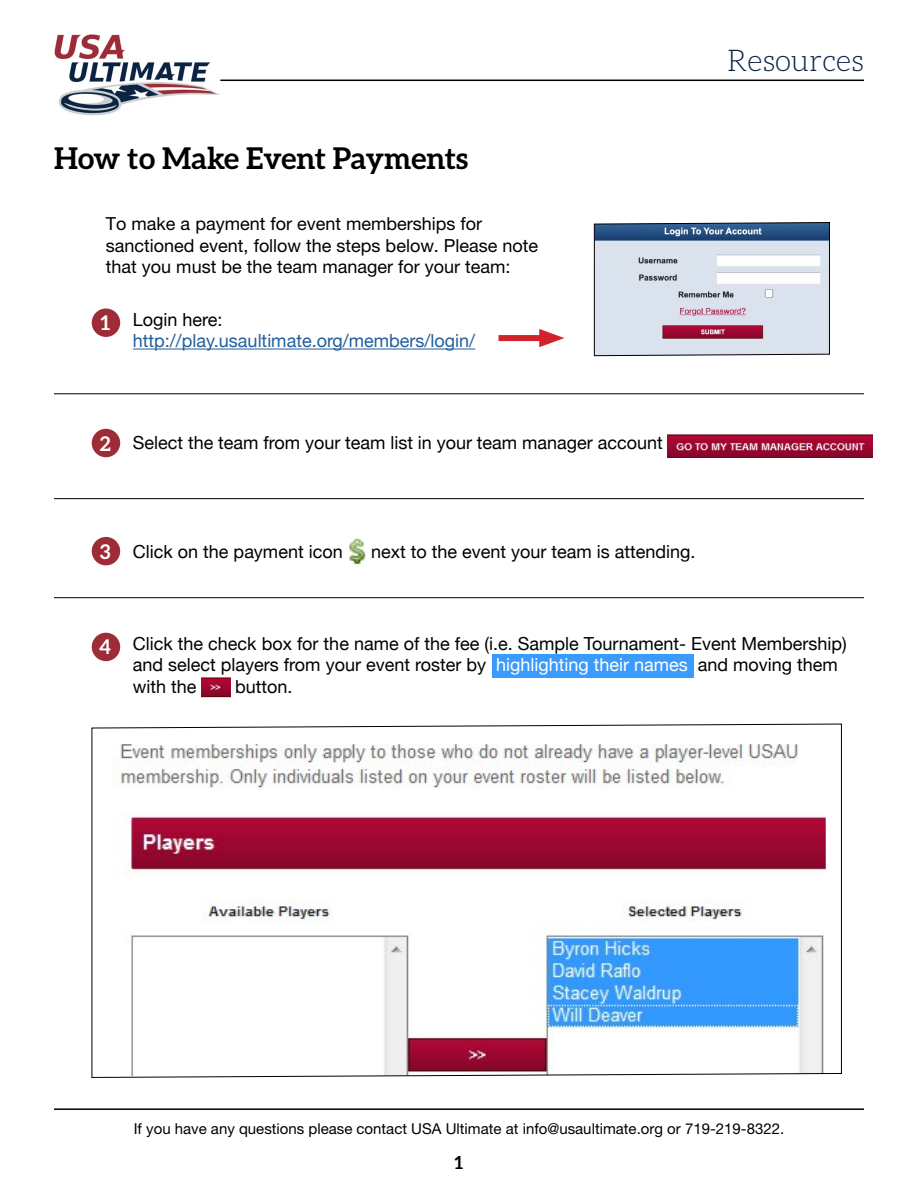
<style>
.page{position:relative;width:918px;height:1188px;background:#fff}
.page>*{position:absolute;margin:0;border:0;box-sizing:border-box;transform-origin:0 0}
.t1{font:700 30px "Aleo";color:#000}
.t2{font:300 30px "Aleo";color:#0e2445}
.t3{font:700 20.25px "Aleo";color:#fff}
.t4{font:18px/21.6px "Helvetica Neue";color:#000}
.t5{font:18px/21.6px "Helvetica Neue";color:#000}
.t6{font:18px "Helvetica Neue";color:#215e9e}
.t7{font:700 18px "Aleo";color:#000}
.t8{font:15px "Helvetica Neue";color:#000}
.s1{color:#fff}
</style>
<div class="page">
<img style="left:54px;top:35px;width:166px;height:81px">
<hr style="left:220px;top:80px;width:644px;height:1px;background:#000">
<hr style="left:54px;top:1108px;width:810px;height:2px;background:#000">
<div style="left:492px;top:654px;width:202px;height:23px;background:#3a9bfc"></div>
<hr style="left:133px;top:349px;width:342px;height:1px;background:#215e9e">
<img style="left:349px;top:538px;width:17px;height:27px">
<img style="left:668px;top:435px;width:205px;height:22px">
<img style="left:202px;top:677px;width:28px;height:21px">
<hr style="left:54px;top:394px;width:810px;height:1px;background:#000">
<hr style="left:54px;top:597px;width:810px;height:1px;background:#000">
<hr style="left:54px;top:498px;width:810px;height:1px;background:#000">
<div style="left:92px;top:429px;width:28px;height:28px;background:#9e2c37;border-radius:50%"></div>
<div style="left:92px;top:633px;width:28px;height:28px;background:#9e2c37;border-radius:50%"></div>
<div style="left:92px;top:537px;width:28px;height:28px;background:#9e2c37;border-radius:50%"></div>
<div style="left:92px;top:308px;width:28px;height:29px;background:#9e2c37;border-radius:50%"></div>
<svg style="left:92px;top:724px;width:750px;height:354px"></svg>
<div style="left:499px;top:335px;width:51px;height:6px;background:#d2232a"></div>
<svg style="left:539px;top:329px;width:25px;height:18px"></svg>
<svg style="left:594px;top:222px;width:236px;height:134px;background:#bec2d1"></svg>
<h1 class="t1" style="left:54px;top:141px;width:416px">How to Make Event Payments</h1>
<p class="t5" style="left:106px;top:213px;width:434px">To make a payment for event memberships for sanctioned event, follow the steps below. Please note that you must be the team manager for your team:</p>
<p class="t3" style="left:100px;top:311px;width:11px">1</p>
<p class="t4" style="left:133px;top:309px;width:91px">Login here:</p>
<p class="t6" style="left:133px;top:328px;width:344px">http://play.usaultimate.org/members/login/</p>
<p class="t3" style="left:100px;top:432px;width:12px">2</p>
<p class="t4" style="left:133px;top:433px;width:531px">Select the team from your team list in your team manager account</p>
<h1 class="t2" style="left:727px;top:44px;width:138px">Resources</h1>
<p class="t3" style="left:100px;top:540px;width:12px">3</p>
<p class="t4" style="left:133px;top:542px;width:211px">Click on the payment icon</p>
<p class="t4" style="left:371px;top:542px;width:326px">next to the event your team is attending.</p>
<p class="t3" style="left:99px;top:635px;width:13px">4</p>
<p class="t4" style="left:133px;top:634px;width:715px">Click the check box for the name of the fee (i.e. Sample Tournament- Event Membership) and select players from your event roster by <span class="s1">highlighting their names</span> and moving them with the</p>
<p class="t4" style="left:235px;top:677px;width:59px">button.</p>
<p class="t8" style="left:134px;top:1119px;width:652px">If you have any questions please contact USA Ultimate at info@usaultimate.org or 719-219-8322.</p>
<p class="t7" style="left:455px;top:1152px;width:10px">1</p>
</div>
